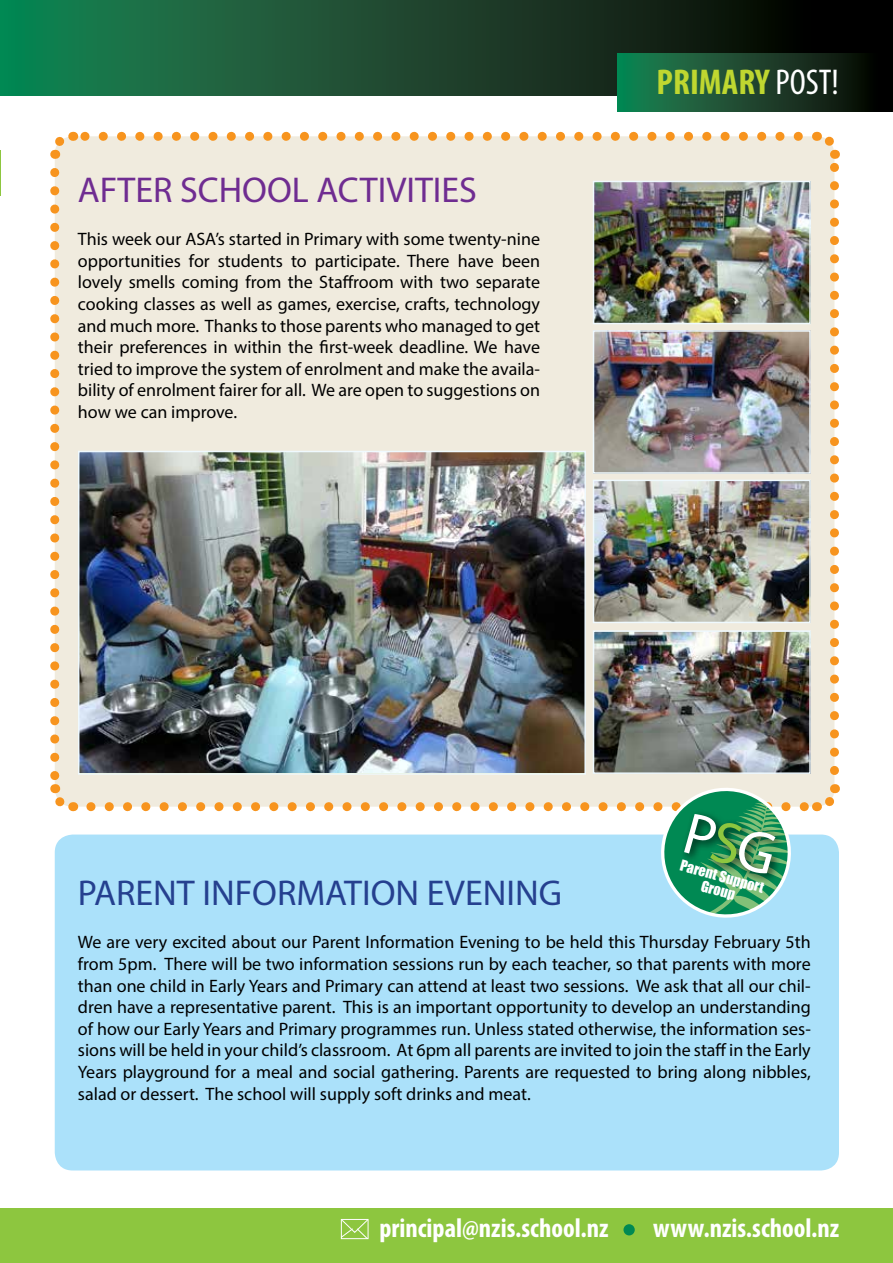
<style>
.page{position:relative;width:893px;height:1263px;background:#fff}
.page>*{position:absolute;margin:0;border:0;box-sizing:border-box;transform-origin:0 0}
.t1{font:36px "Myriad Pro";color:#25408f}
.t2{font:36px "Myriad Pro";color:#6f2c91}
.t3{font:700 condensed 36px "Myriad Pro";color:#bfd730}
.t4{font:700 condensed 27px "Myriad Pro";color:#fff}
.t5{font:18px/21.6px "Myriad Pro";color:#000;text-align:justify}
.t6{font:14.1px/14.5px "Impact";color:#fff;text-align:center}
.s1{font-weight:400;color:#fff}
</style>
<div class="page">
<div style="left:0;top:1208px;width:893px;height:55px;background:#8dc63f"></div>
<svg style="left:340px;top:1219px;width:29px;height:21px"></svg>
<div style="left:623px;top:1224px;width:12px;height:11px;background:#008953;border-radius:50%"></div>
<div style="left:55px;top:136px;width:779px;height:671px;background:#f0ebde;border-radius:18px"></div>
<svg style="left:82px;top:132px;width:716px;height:9px"></svg>
<svg style="left:50px;top:172px;width:27px;height:640px"></svg>
<svg style="left:816px;top:784px;width:24px;height:28px"></svg>
<svg style="left:812px;top:131px;width:28px;height:639px"></svg>
<svg style="left:50px;top:131px;width:24px;height:28px"></svg>
<div style="left:55px;top:834px;width:784px;height:336px;background:#abe1fa;border-radius:18px"></div>
<svg style="left:91px;top:788px;width:716px;height:130px"></svg>
<svg style="left:0;top:0;width:893px;height:96px;background:#17482e"></svg>
<hr style="left:0;top:151px;width:1px;height:45px;background:#8dc63f">
<svg style="left:618px;top:53px;width:275px;height:58px;background:#16432a"></svg>
<img style="left:81px;top:454px;width:502px;height:318px">
<div style="left:78px;top:451px;width:508px;height:324px;border:2px solid #eff9fe"></div>
<img style="left:596px;top:184px;width:212px;height:137px">
<div style="left:593px;top:181px;width:218px;height:143px;border:2px solid #eff9fe"></div>
<img style="left:596px;top:333px;width:212px;height:138px">
<div style="left:593px;top:330px;width:218px;height:144px;border:2px solid #eff9fe"></div>
<img style="left:596px;top:483px;width:212px;height:137px">
<div style="left:593px;top:480px;width:218px;height:143px;border:2px solid #eff9fe"></div>
<img style="left:596px;top:633px;width:212px;height:138px">
<div style="left:593px;top:630px;width:218px;height:144px;border:2px solid #eff9fe"></div>
<h1 class="t2" style="left:78px;top:168px;width:401px">AFTER SCHOOL ACTIVITIES</h1>
<p class="t5" style="left:78px;top:228px;width:464px">This week our ASA’s started in Primary with some twenty-nine opportunities for students to participate. There have been lovely smells coming from the Staffroom with two separate cooking classes as well as games, exercise, crafts, technology and much more. Thanks to those parents who managed to get their preferences in within the first-week deadline. We have tried to improve the system of enrolment and make the availa&shy;bility of enrolment fairer for all. We are open to suggestions on how we can improve.</p>
<h1 class="t3" style="left:657px;top:60px;width:184px">PRIMARY <span class="s1">POST!</span></h1>
<p class="t6" style="left:682px;top:857px;width:88px;rotate:15deg">Parent Support<br>Group</p>
<h1 class="t1" style="left:78px;top:871px;width:485px">PARENT IN FORMATION EVENING</h1>
<p class="t5" style="left:78px;top:931px;width:734px">We are very excited about our Parent I nformation Evening to be held this Thursday February 5th from 5pm. There will be two information sessions run by each teacher, so that parents with more than one child in Early Years and Primary can attend at least two sessions. We ask that all our chil&shy;dren have a representative parent. This is an important opportunity to develop an understanding of how our Early Years and Primary programmes run. Unless stated otherwise, the information ses&shy;sions will be held in your child’s classroom. At 6pm all parents are invited to join the staff in the Early Years playground for a meal and social gathering. Parents are requested to bring along nibbles, salad or dessert. The school will supply soft drinks and meat.</p>
<h2 class="t4" style="left:379px;top:1211px;width:231px">principal@nzis.school.nz</h2>
<h2 class="t4" style="left:653px;top:1211px;width:188px">www.nzis.school.nz</h2>
</div>
